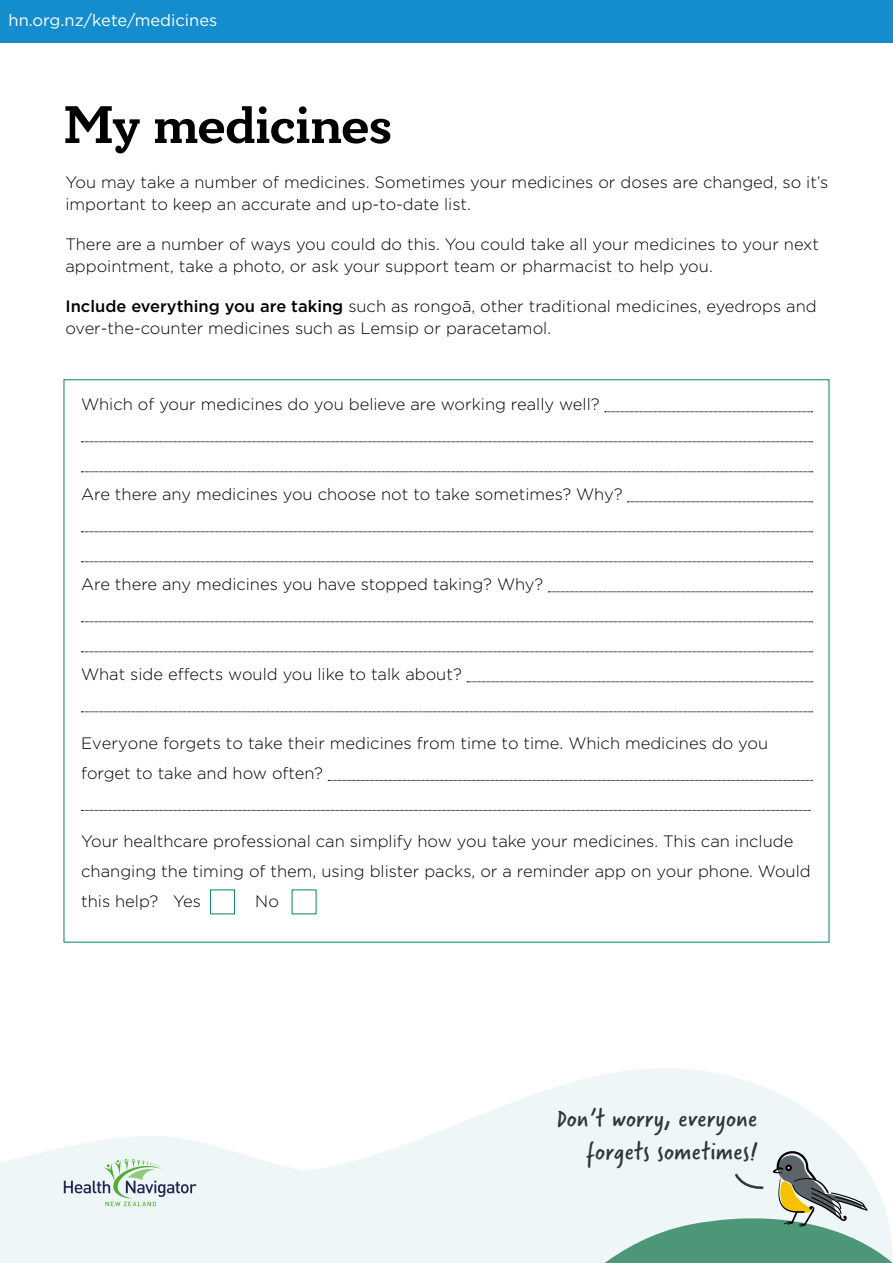
<style>
.page{position:relative;width:893px;height:1263px;background:#fff}
.page>*{position:absolute;margin:0;border:0;box-sizing:border-box;transform-origin:0 0}
.t1{font:700 52.5px "Circe Slab B";color:#000}
.t2{font:27px/32.4px "Verveine";color:#30383b;text-align:right}
.t3{font:300 16.5px/22.5px "Gotham";color:#000}
.t4{font:16.5px "Gotham";color:#fff}
.s1{font-weight:500}
</style>
<div class="page">
<svg style="left:0;top:1068px;width:882px;height:134px;fill:#eff6f7"></svg>
<svg style="left:772px;top:1150px;width:96px;height:52px"></svg>
<svg style="left:0;top:1202px;width:893px;height:61px;fill:#eff6f7"></svg>
<svg style="left:733px;top:1171px;width:32px;height:19px"></svg>
<svg style="left:605px;top:412px;width:208px;height:1px"></svg>
<svg style="left:81px;top:442px;width:732px;height:1px"></svg>
<svg style="left:81px;top:472px;width:732px;height:1px"></svg>
<svg style="left:628px;top:502px;width:185px;height:1px"></svg>
<svg style="left:81px;top:532px;width:732px;height:1px"></svg>
<svg style="left:81px;top:562px;width:732px;height:1px"></svg>
<svg style="left:548px;top:592px;width:265px;height:1px"></svg>
<svg style="left:81px;top:622px;width:732px;height:1px"></svg>
<svg style="left:81px;top:652px;width:732px;height:1px"></svg>
<svg style="left:467px;top:682px;width:346px;height:1px"></svg>
<svg style="left:81px;top:712px;width:732px;height:1px"></svg>
<svg style="left:328px;top:780px;width:485px;height:1px"></svg>
<svg style="left:81px;top:810px;width:729px;height:1px"></svg>
<div style="left:210px;top:889px;width:25px;height:25px;background:#fff;border:1px solid #008961"></div>
<div style="left:0;top:0;width:893px;height:43px;background:#138dcd"></div>
<svg style="left:64px;top:1159px;width:133px;height:47px"></svg>
<p class="t4" style="left:9px;top:9px;width:210px">hn.org.nz/kete/medicines</p>
<p class="t4" style="left:16px;top:9px;width:120px">hn.org.nz/kete</p>
<h1 class="t1" style="left:63px;top:94px;width:330px">My medicines</h1>
<p class="t3" style="left:66px;top:170px;width:764px">You may take a number of medicines. Sometimes your medicines or doses are changed, so it’s important to keep an accurate and up-to-date list.</p>
<p class="t3" style="left:66px;top:232px;width:755px">There are a number of ways you could do this. You could take all your medicines to your next appointment, take a photo, or ask your support team or pharmacist to help you.</p>
<p class="t3" style="left:66px;top:294px;width:753px"><span class="s1">Include everything you are taking</span> such as rongoā, other traditional medicines, eyedrops and over-the-counter medicines such as Lemsip or paracetamol.</p>
<p class="t3" style="left:81px;top:393px;width:520px">Which of your medicines do you believe are working really well?</p>
<p class="t3" style="left:81px;top:483px;width:543px">Are there any medicines you choose not to take sometimes? Why?</p>
<p class="t3" style="left:81px;top:573px;width:464px">Are there any medicines you have stopped taking? Why?</p>
<p class="t3" style="left:81px;top:663px;width:382px">What side effects would you like to talk about?</p>
<p class="t3" style="left:81px;top:727px;width:688px;line-height:30px">Everyone forgets to take their medicines from time to time. Which medicines do you forget to take and how often?</p>
<p class="t3" style="left:81px;top:826px;width:731px;line-height:30px">Your healthcare professional can simplify how you take your medicines. This can include changing the timing of them, using blister packs, or a reminder app on your phone. Would this help? Yes</p>
<p class="t3" style="left:255px;top:890px;width:25px">No</p>
<h2 class="t2" style="left:556px;top:1103px;width:205px">Don’t worry, everyone forgets sometimes!</h2>
</div>
